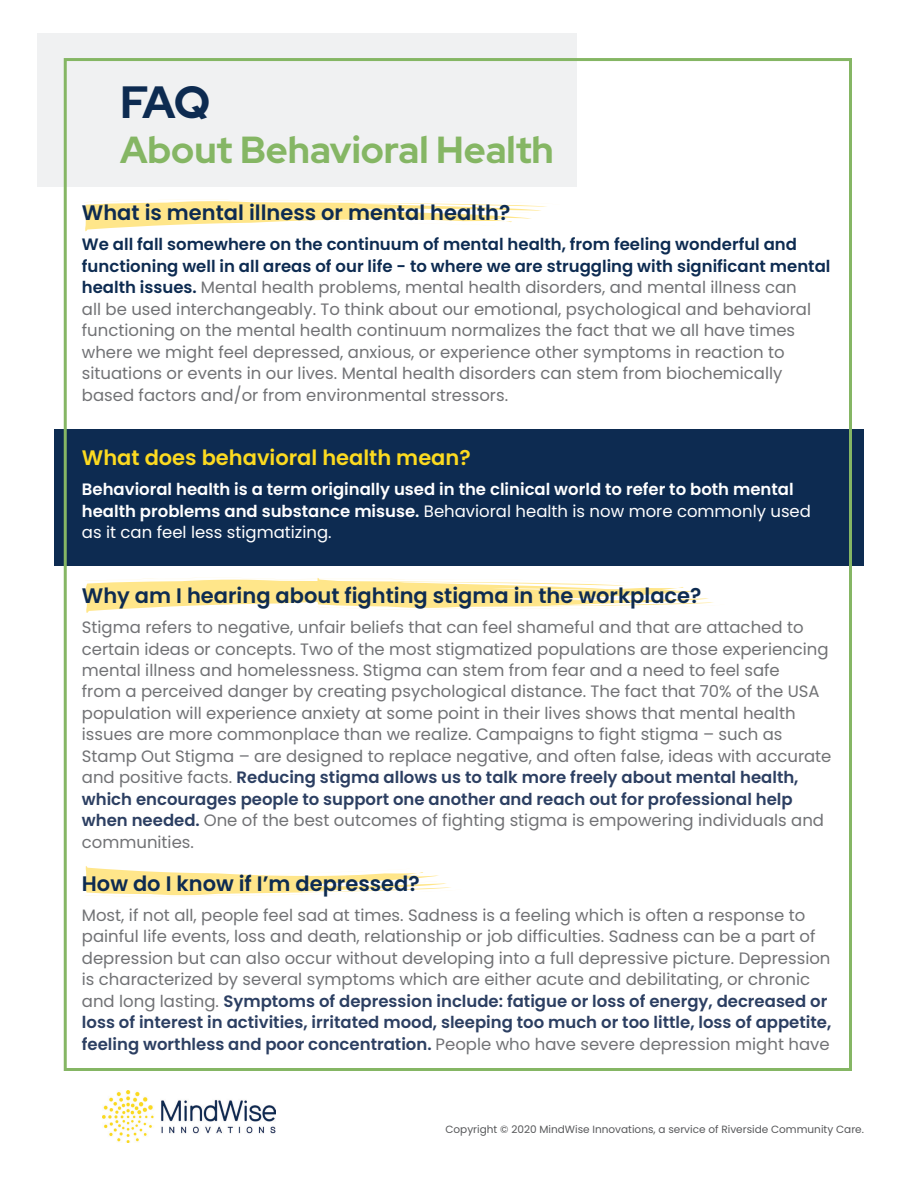
<style>
.page{position:relative;width:918px;height:1188px;background:#fff}
.page>*{position:absolute;margin:0;border:0;box-sizing:border-box;transform-origin:0 0}
.t1{font:700 45px "Red Hat Display";color:#0d2b51}
.t2{font:700 37.5px "Red Hat Display";color:#85b664}
.t3{font:600 21px "Poppins";color:#0d2b51}
.t4{font:600 21px "Poppins";color:#fcda20}
.t5{font:16.5px/21.5px "Poppins";color:#717275}
.t6{font:600 16.5px/21.5px "Poppins";color:#fff}
.t7{font:10.5px "Poppins";color:#57585a}
.s1{font-weight:600;color:#0d2b51}
.s2{font-weight:400}
.s3{font-weight:600;color:#2c3f62}
</style>
<div class="page">
<div style="left:38px;top:33px;width:539px;height:154px;background:#f0f1f2"></div>
<svg style="left:84px;top:200px;width:463px;height:31px"></svg>
<svg style="left:85px;top:578px;width:628px;height:35px"></svg>
<svg style="left:85px;top:866px;width:366px;height:31px"></svg>
<div style="left:54px;top:429px;width:810px;height:137px;background:#0d2b51"></div>
<img style="left:103px;top:1091px;width:172px;height:51px">
<p class="t1" style="left:120px;top:73px;width:92px">FAQ</p>
<p class="t2" style="left:120px;top:125px;width:435px">About Behavioral Health</p>
<p class="t3" style="left:82px;top:201px;width:430px">What is mental illness or mental health?</p>
<p class="t5" style="left:82px;top:234px;width:750px"><span class="s1">We all fall somewhere on the continuum of mental health, from feeling wonderful and functioning well in all areas of our life - to where we are struggling with significant mental health issues.</span> Mental health problems, mental health disorders, and mental illness can<br>all be used interchangeably. To think about our emotional, psychological and behavioral functioning on the mental health continuum normalizes the fact that we all have times where we might feel depressed, anxious, or experience other symptoms in reaction to situations or events in our lives. Mental health disorders can stem from biochemically based factors and/or from environmental stressors.</p>
<p class="t4" style="left:82px;top:445px;width:390px">What does behavioral health mean?</p>
<p class="t6" style="left:82px;top:479px;width:731px">Behavioral health is a term originally used in the clinical world to refer to both mental health problems and substance misuse. <span class="s2">Behavioral health is now more commonly used as it can feel less stigmatizing.</span></p>
<p class="t3" style="left:82px;top:583px;width:621px">Why am I hearing about fighting stigma in the workplace?</p>
<p class="t5" style="left:82px;top:617px;width:751px">Stigma refers to negative, unfair beliefs that can feel shameful and that are attached to certain ideas or concepts. Two of the most stigmatized populations are those experiencing mental illness and homelessness. Stigma can stem from fear and a need to feel safe<br>from a perceived danger by creating psychological distance. The fact that 70% of the USA population will experience anxiety at some point in their lives shows that mental health issues are more commonplace than we realize. Campaigns to fight stigma – such as Stamp Out Stigma – are designed to replace negative, and often false, ideas with accurate and positive facts. <span class="s3">Reducing stigma allows us to talk more freely about mental health, which encourages people to support one another and reach out for professional help when needed.</span> One of the best outcomes of fighting stigma is empowering individuals and communities.</p>
<p class="t3" style="left:82px;top:871px;width:339px">How do I know if I’m depressed?</p>
<p class="t5" style="left:82px;top:905px;width:751px">Most, if not all, people feel sad at times. Sadness is a feeling which is often a response to painful life events, loss and death, relationship or job difficulties. Sadness can be a part of depression but can also occur without developing into a full depressive picture. Depression is characterized by several symptoms which are either acute and debilitating, or chronic and long lasting. <span class="s3">Symptoms of depression include: fatigue or loss of energy, decreased or loss of interest in activities, irritated mood, sleeping too much or too little, loss of appetite, feeling worthless and poor concentration.</span> People who have severe depression might have</p>
<p class="t7" style="left:445px;top:1124px;width:420px">Copyright © 2020 MindWise Innovations, a service of Riverside Community Care.</p>
</div>
